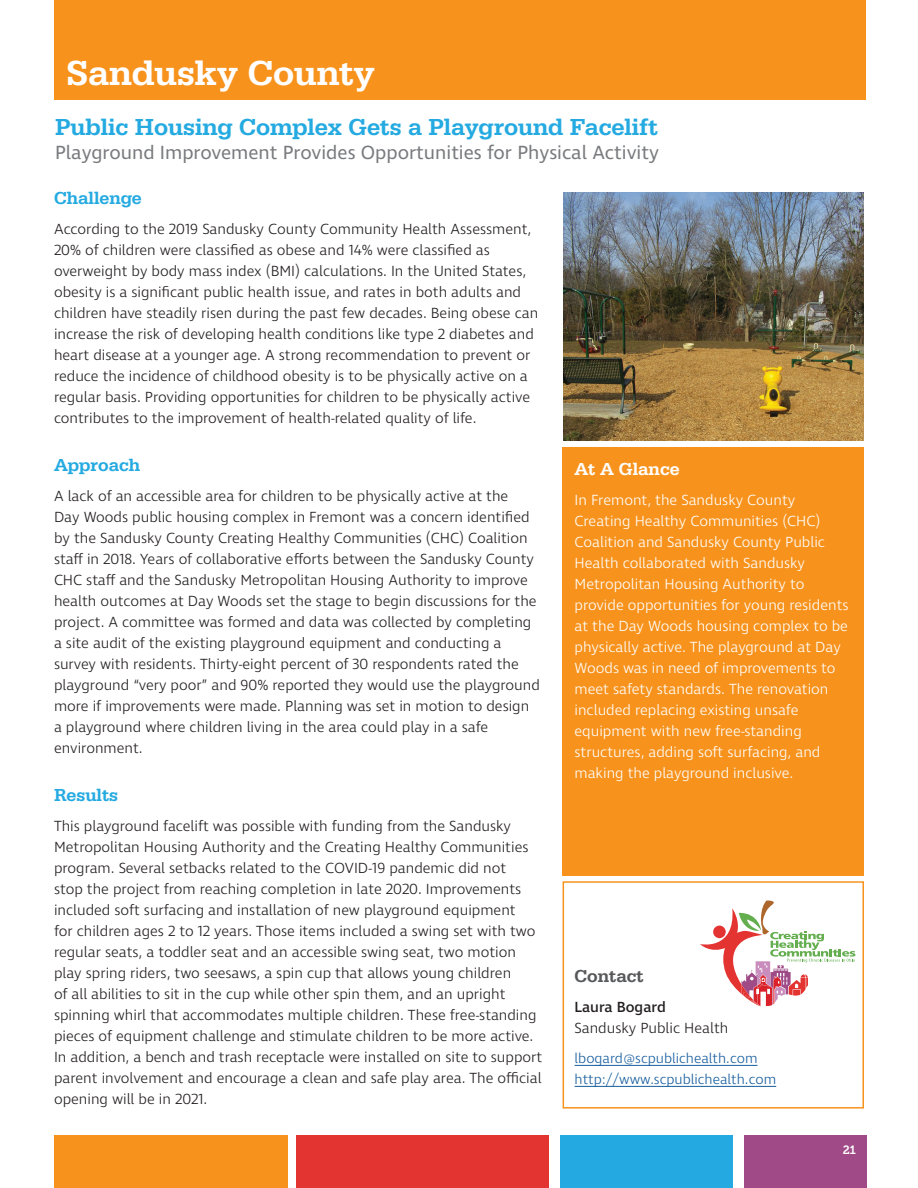
<style>
.page{position:relative;width:918px;height:1188px;background:#fff}
.page>*{position:absolute;margin:0;border:0;box-sizing:border-box;transform-origin:0 0}
.t1{font:500 36px "Serifa";color:#fff}
.t2{font:500 24px "Serifa";color:#24aae1}
.t3{font:19.5px "Ingra";color:#787a7d}
.t4{font:500 18px "Serifa";color:#24aae1}
.t5{font:500 18px "Serifa";color:#fff}
.t6{font:500 18px "Serifa";color:#57585a}
.t7{font:300 15px/21px "Ingra";color:#231f20}
.t8{font:300 15px/21px "Ingra";color:#fff}
.t9{font:500 15px "Ingra";color:#231f20}
.t10{font:300 14.25px/21px "Ingra";color:#175d9e}
.t11{font:12px "Museo Slab 700";color:#fff}
</style>
<div class="page">
<svg style="left:700px;top:900px;width:155px;height:107px"></svg>
<div style="left:54px;top:1136px;width:234px;height:52px;background:#f7931d"></div>
<div style="left:297px;top:1136px;width:252px;height:52px;background:#e43432"></div>
<div style="left:560px;top:1136px;width:172px;height:52px;background:#24aae1"></div>
<div style="left:745px;top:1136px;width:122px;height:52px;background:#a04b87"></div>
<div style="left:563px;top:881px;width:301px;height:228px;border:2px solid #f7931d"></div>
<div style="left:563px;top:447px;width:301px;height:428px;background:#f7931d"></div>
<hr style="left:575px;top:1065px;width:183px;height:1px;background:#175d9e">
<hr style="left:575px;top:1086px;width:201px;height:1px;background:#175d9e">
<div style="left:54px;top:0;width:811px;height:99px;background:#f7931d"></div>
<img style="left:564px;top:192px;width:300px;height:249px">
<h1 class="t1" style="left:66px;top:52px;width:310px">Sandusky County</h1>
<h2 class="t2" style="left:55px;top:113px;width:604px">Public Housing Complex Gets a Playground Facelift</h2>
<h3 class="t3" style="left:55px;top:140px;width:606px">Playground Improvement Provides Opportunities for Physical Activity</h3>
<p class="t4" style="left:54px;top:188px;width:89px">Challenge</p>
<p class="t7" style="left:54px;top:220px;width:486px">According to the 2019 Sandusky County Community Health Assessment, 20% of children were classified as obese and 14% were classified as overweight by body mass index (BMI) calculations. In the United States, obesity is a significant public health issue, and rates in both adults and children have steadily risen during the past few decades. Being obese can increase the risk of developing health conditions like type 2 diabetes and heart disease at a younger age. A strong recommendation to prevent or reduce the incidence of childhood obesity is to be physically active on a regular basis. Providing opportunities for children to be physically active contributes to the improvement of health-related quality of life.</p>
<p class="t4" style="left:54px;top:455px;width:88px">Approach</p>
<p class="t7" style="left:54px;top:487px;width:487px">A lack of an accessible area for children to be physically active at the<br>Day Woods public housing complex in Fremont was a concern identified by the Sandusky County Creating Healthy Communities (CHC) Coalition staff in 2018. Years of collaborative efforts between the Sandusky County CHC staff and the Sandusky Metropolitan Housing Authority to improve health outcomes at Day Woods set the stage to begin discussions for the project. A committee was formed and data was collected by completing a site audit of the existing playground equipment and conducting a survey with residents. Thirty-eight percent of 30 respondents rated the playground “very poor” and 90% reported they would use the playground more if improvements were made. Planning was set in motion to design a playground where children living in the area could play in a safe environment.</p>
<p class="t4" style="left:54px;top:785px;width:66px">Results</p>
<p class="t7" style="left:54px;top:817px;width:490px">This playground facelift was possible with funding from the Sandusky Metropolitan Housing Authority and the Creating Healthy Communities program. Several setbacks related to the COVID-19 pandemic did not<br>stop the project from reaching completion in late 2020. Improvements included soft surfacing and installation of new playground equipment<br>for children ages 2 to 12 years. Those items included a swing set with two regular seats, a toddler seat and an accessible swing seat, two motion play spring riders, two seesaws, a spin cup that allows young children<br>of all abilities to sit in the cup while other spin them, and an upright spinning whirl that accommodates multiple children. These free-standing pieces of equipment challenge and stimulate children to be more active.<br>In addition, a bench and trash receptacle were installed on site to support parent involvement and encourage a clean and safe play area. The official opening will be in 2021.</p>
<p class="t5" style="left:575px;top:458px;width:107px">At A Glance</p>
<p class="t8" style="left:575px;top:490px;width:276px">In Fremont, the Sandusky County Creating Healthy Communities (CHC)<br>Coalition and Sandusky County Public Health collaborated with Sandusky Metropolitan Housing Authority to provide opportunities for young residents at the Day Woods housing complex to be physically active. The playground at Day Woods was in need of improvements to meet safety standards. The renovation included replacing existing unsafe equipment with new free-standing structures, adding soft surfacing, and making the playground inclusive.</p>
<p class="t6" style="left:575px;top:965px;width:71px">Contact</p>
<p class="t9" style="left:575px;top:997px;width:93px">Laura Bogard</p>
<p class="t7" style="left:575px;top:1018px;width:155px">Sandusky Public Health</p>
<p class="t10" style="left:575px;top:1048px;width:203px">lbogard@scpublichealth.com http://www.scpublichealth.com</p>
<p class="t11" style="left:843px;top:1143px;width:15px">21</p>
</div>
